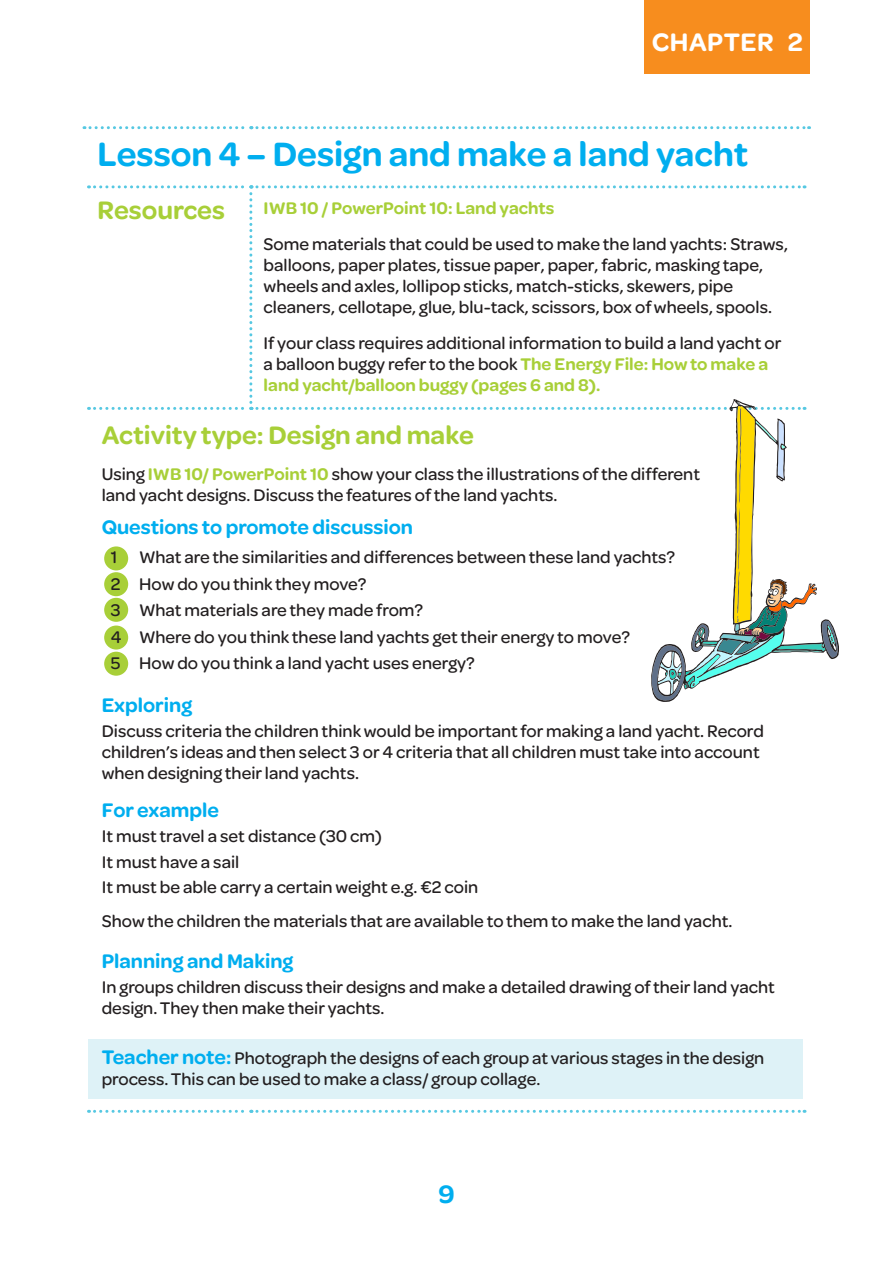
<style>
.page{position:relative;width:893px;height:1263px;background:#fff}
.page>*{position:absolute;margin:0;border:0;box-sizing:border-box;transform-origin:0 0}
.t1{font:600 36px "Omnes";color:#00aeef}
.t2{font:600 27px "Omnes";color:#a8cf38}
.t3{font:600 27px "Omnes";letter-spacing:.02em;color:#fff}
.t4{font:600 27px "Omnes";color:#00aeef}
.t5{font:600 21px "Omnes";color:#00aeef}
.t6{font:500 18px/21px "Omnes";color:#231f20}
.t7{font:600 18px "Omnes";color:#a8cf38}
.s1{font-weight:600;color:#a8cf38}
.s2{font-weight:600;font-size:21px;color:#00aeef}
</style>
<div class="page">
<div style="left:88px;top:1039px;width:715px;height:60px;background:#def2f7"></div>
<div style="left:644px;top:0;width:166px;height:73px;background:#f78d1e"></div>
<svg style="left:84px;top:126px;width:726px;height:3px"></svg>
<svg style="left:95px;top:1110px;width:710px;height:3px"></svg>
<svg style="left:95px;top:185px;width:743px;height:515px"></svg>
<h2 class="t3" style="left:652px;top:24px;width:152px">CHAPTER 2</h2>
<h1 class="t1" style="left:97px;top:129px;width:652px">Lesson 4 – Design and make a land yacht</h1>
<h2 class="t2" style="left:97px;top:191px;width:129px">Resources</h2>
<p class="t7" style="left:264px;top:196px;width:292px">IWB 10 / PowerPoint 10: Land yachts</p>
<p class="t6" style="left:264px;top:233px;width:526px">Some materials that could be used to make the land yachts: Straws, balloons, paper plates, tissue paper, paper, fabric, masking tape, wheels and axles, lollipop sticks, match-sticks, skewers, pipe cleaners, cellotape, glue, blu-tack, scissors, box of wheels, spools.</p>
<p class="t6" style="left:264px;top:332px;width:519px">If your class requires additional information to build a land yacht or a balloon buggy refer to the book <span class="s1">The Energy File: How to make a land yacht/balloon buggy (pages 6 and 8).</span></p>
<h2 class="t2" style="left:102px;top:417px;width:374px">Activity type: Design and make</h2>
<p class="t6" style="left:102px;top:463px;width:600px">Using <span class="s1">IWB 10/ PowerPoint 10</span> show your class the illustrations of the different land yacht designs. Discuss the features of the land yachts.</p>
<p class="t5" style="left:102px;top:512px;width:313px">Questions to promote discussion</p>
<p class="t6" style="left:111px;top:543px;width:566px;line-height:26.5px">1 What are the similarities and differences between these land yachts?<br>2 How do you think they move?<br>3 What materials are they made from?<br>4 Where do you think these land yachts get their energy to move?<br>5 How do you think a land yacht uses energy?</p>
<p class="t5" style="left:102px;top:690px;width:92px">Exploring</p>
<p class="t6" style="left:102px;top:719px;width:664px">Discuss criteria the children think would be important for making a land yacht. Record children’s ideas and then select 3 or 4 criteria that all children must take into account when designing their land yachts.</p>
<p class="t5" style="left:102px;top:795px;width:119px">For example</p>
<p class="t6" style="left:102px;top:822px;width:378px;line-height:25.2px">It must travel a set distance (30 cm)<br>It must have a sail<br>It must be able carry a certain weight e.g. €2 coin</p>
<p class="t6" style="left:102px;top:909px;width:632px">Show the children the materials that are available to them to make the land yacht.</p>
<p class="t5" style="left:102px;top:946px;width:193px">Planning and Making</p>
<p class="t6" style="left:102px;top:975px;width:675px">In groups children discuss their designs and make a detailed drawing of their land yacht design. They then make their yachts.</p>
<p class="t6" style="left:102px;top:1046px;width:664px"><span class="s2">Teacher note:</span> Photograph the designs of each group at various stages in the design process. This can be used to make a class/ group collage.</p>
<h2 class="t4" style="left:438px;top:1175px;width:18px">9</h2>
</div>
